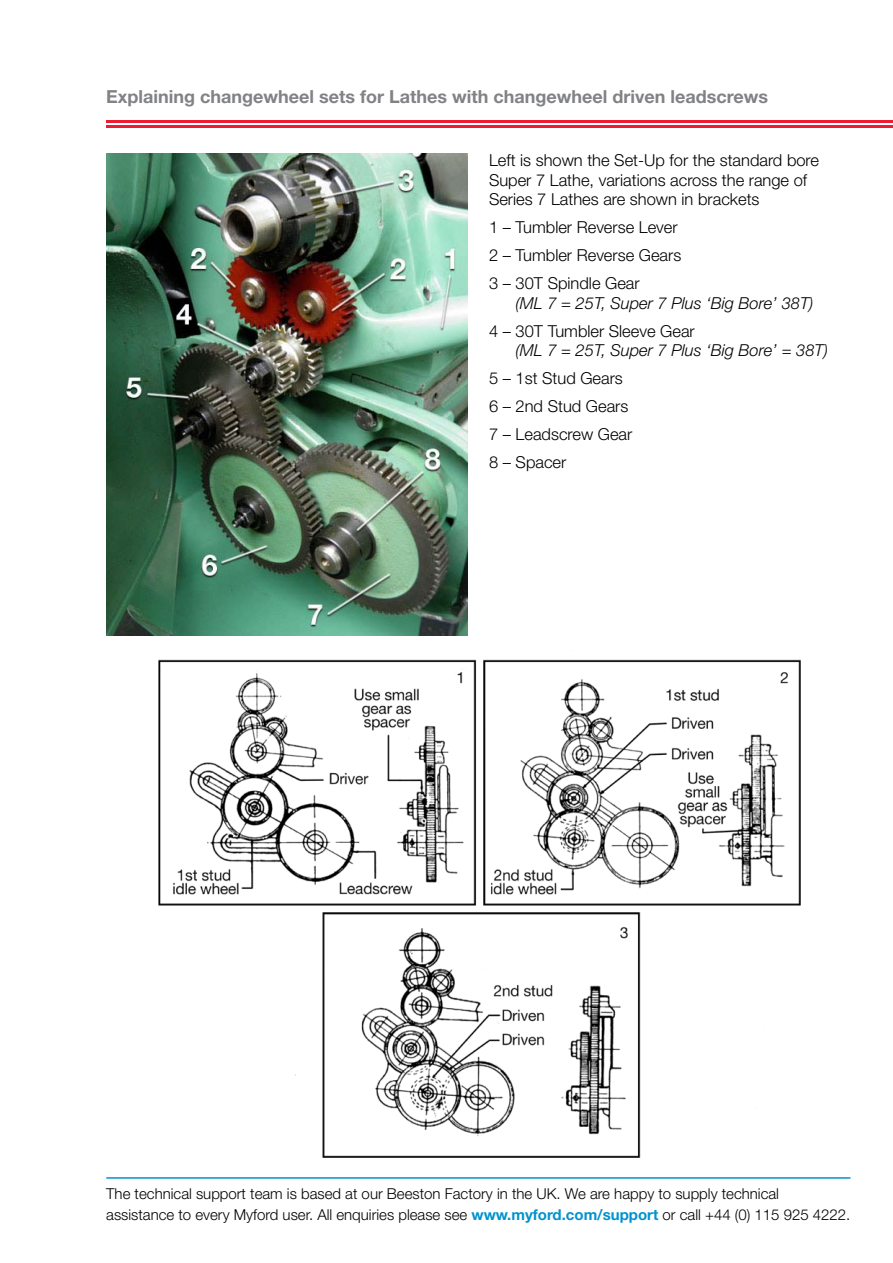
<style>
.page{position:relative;width:893px;height:1263px;background:#fff}
.page>*{position:absolute;margin:0;border:0;box-sizing:border-box;transform-origin:0 0}
.t1{font:700 18px "Helvetica Neue";color:#808285}
.t2{font:300 16.5px/28px "Helvetica Neue";color:#000}
.t3{font:italic 300 16.5px "Helvetica Neue";color:#000}
.t4{font:300 15px/21px "Helvetica Neue";color:#000}
.s1{font-weight:700;color:#0092cf}
</style>
<div class="page">
<hr style="left:106px;top:120px;width:787px;height:2px;background:#ed1b34">
<hr style="left:106px;top:125px;width:787px;height:2px;background:#ed1b34">
<hr style="left:106px;top:1177px;width:744px;height:2px;background:#0092cf">
<img style="left:158px;top:659px;width:643px;height:499px">
<img style="left:106px;top:153px;width:362px;height:482px">
<p class="t1" style="left:106px;top:86px;width:663px">Explaining changewheel sets for Lathes with changewheel driven leadscrews</p>
<p class="t2" style="left:489px;top:150px;width:332px;line-height:19.5px">Left is shown the Set-Up for the standard bore<br>Super 7 Lathe, variations across the range of<br>Series 7 Lathes are shown in brackets</p>
<p class="t2" style="left:489px;top:213px;width:194px">1 – Tumbler Reverse Lever<br>2 – Tumbler Reverse Gears<br>3 – 30T Spindle Gear</p>
<p class="t3" style="left:516px;top:293px;width:299px">(ML 7 = 25T, Super 7 Plus ‘Big Bore’ 38T)</p>
<p class="t2" style="left:489px;top:316px;width:207px">4 – 30T Tumbler Sleeve Gear</p>
<p class="t3" style="left:516px;top:340px;width:314px">(ML 7 = 25T, Super 7 Plus ‘Big Bore’ = 38T)</p>
<p class="t2" style="left:489px;top:364px;width:145px">5 – 1st Stud Gears<br>6 – 2nd Stud Gears<br>7 – Leadscrew Gear<br>8 – Spacer</p>
<p class="t4" style="left:106px;top:1183px;width:746px">The technical support team is based at our Beeston Factory in the UK. We are happy to supply technical assistance to every Myford user. All enquiries please see <span class="s1">www.myford.com/support</span> or call +44 (0) 115 925 4222.</p>
</div>
